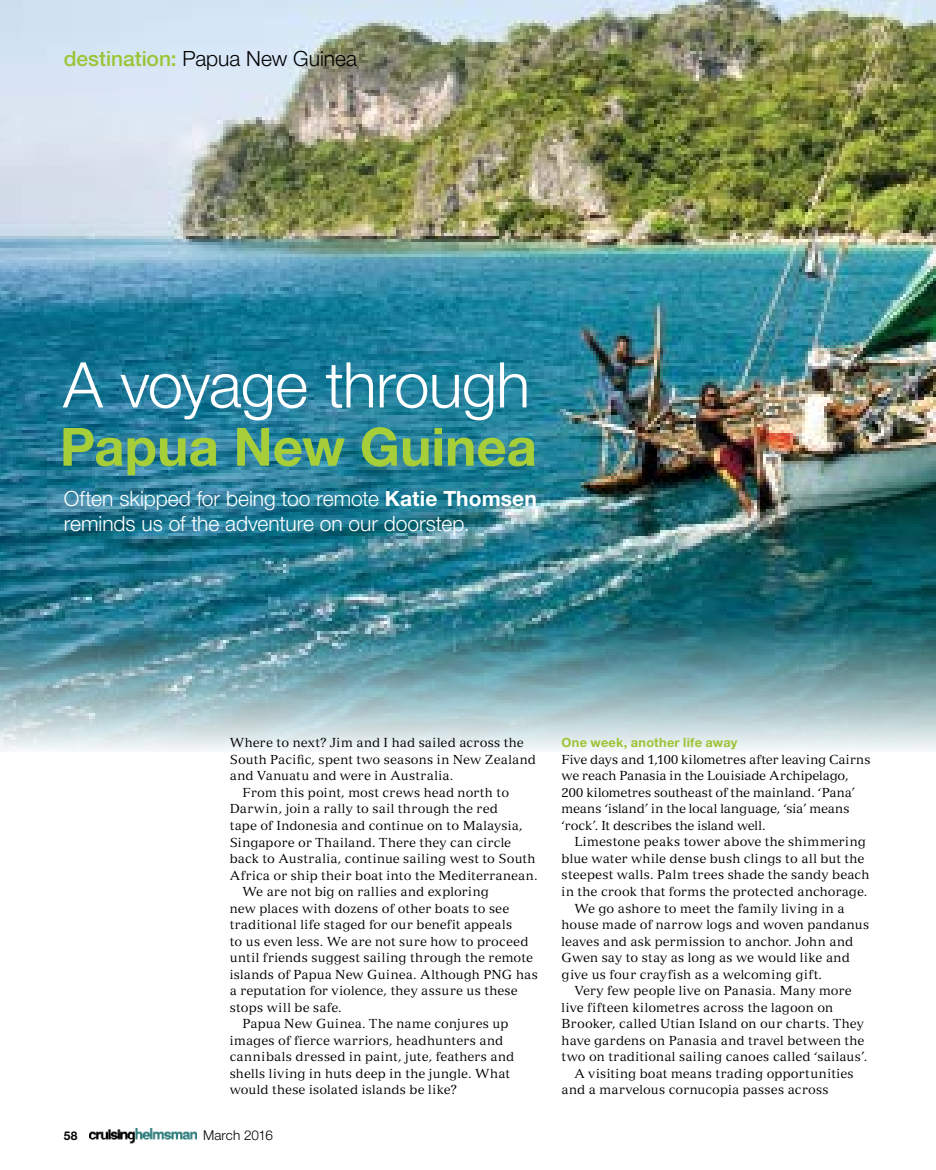
<style>
.page{position:relative;width:936px;height:1170px;background:#fff}
.page>*{position:absolute;margin:0;border:0;box-sizing:border-box;transform-origin:0 0}
.t1{font:300 63px "Helvetica Neue LT Std";letter-spacing:-.015em;color:#fff}
.t2{font:700 52.8px "Helvetica Neue LT Std";color:#a6ce39}
.t3{font:300 21px/25.5px "Helvetica Neue LT Std";letter-spacing:-.005em;color:#fff}
.t4{font:300 21px "Helvetica Neue LT Std";color:#000}
.t5{font:300 13.5px "Helvetica Neue LT Std";color:#000}
.t6{font:12.75px "Versailles LT Std";letter-spacing:.015em;color:#000}
.t7{font:12.75px/16.5px "Versailles LT Std";letter-spacing:-.005em;color:#000}
.t8{font:700 12.75px "Helvetica Neue LT Std";letter-spacing:.02em;color:#9dc436}
.t9{font:700 12px "Helvetica Neue LT Std";color:#000}
.s1{font-weight:500;color:#9dc436}
.s2{font-weight:700}
</style>
<div class="page">
<img style="left:0;top:0;width:935px;height:750px">
<img style="left:90px;top:1128px;width:106px;height:15px">
<h3 class="t4" style="left:64px;top:46px;width:295px"><span class="s1">destination:</span> Papua New Guinea</h3>
<h1 class="t1" style="left:63px;top:346px;width:468px">A voyage through</h1>
<h2 class="t2" style="left:60px;top:414px;width:478px">Papua New Guinea</h2>
<h3 class="t3" style="left:64px;top:485px;width:474px">Often skipped for being too remote <span class="s2">Katie Thomsen </span>reminds us of the adventure on our doorstep.</h3>
<p class="t6" style="left:230px;top:735px;width:295px">Where to next? Jim and I had sailed across the</p>
<p class="t6" style="left:230px;top:751px;width:307px">South Pacific, spent two seasons in New Zealand</p>
<p class="t6" style="left:230px;top:768px;width:225px">and Vanuatu and were in Australia.</p>
<p class="t6" style="left:242px;top:784px;width:268px">From this point, most crews head north to</p>
<p class="t6" style="left:230px;top:801px;width:269px">Darwin, join a rally to sail through the red</p>
<p class="t6" style="left:230px;top:817px;width:294px">tape of Indonesia and continue on to Malaysia,</p>
<p class="t6" style="left:230px;top:834px;width:283px">Singapore or Thailand. There they can circle</p>
<p class="t6" style="left:230px;top:850px;width:307px">back to Australia, continue sailing west to South</p>
<p class="t6" style="left:230px;top:867px;width:309px">Africa or ship their boat into the Mediterranean.</p>
<p class="t6" style="left:242px;top:883px;width:248px">We are not big on rallies and exploring</p>
<p class="t6" style="left:230px;top:900px;width:281px">new places with dozens of other boats to see</p>
<p class="t6" style="left:230px;top:916px;width:284px">traditional life staged for our benefit appeals</p>
<p class="t6" style="left:230px;top:933px;width:300px">to us even less. We are not sure how to proceed</p>
<p class="t6" style="left:230px;top:949px;width:305px">until friends suggest sailing through the remote</p>
<p class="t6" style="left:230px;top:966px;width:309px">islands of Papua New Guinea. Although PNG has</p>
<p class="t6" style="left:230px;top:982px;width:289px">a reputation for violence, they assure us these</p>
<p class="t6" style="left:230px;top:999px;width:114px">stops will be safe.</p>
<p class="t6" style="left:242px;top:1015px;width:267px">Papua New Guinea. The name conjures up</p>
<p class="t6" style="left:230px;top:1032px;width:275px">images of fierce warriors, headhunters and</p>
<p class="t6" style="left:230px;top:1048px;width:286px">cannibals dressed in paint, jute, feathers and</p>
<p class="t6" style="left:230px;top:1065px;width:282px">shells living in huts deep in the jungle. What</p>
<p class="t6" style="left:230px;top:1081px;width:229px">would these isolated islands be like?</p>
<p class="t9" style="left:64px;top:1127px;width:15px">58</p>
<p class="t5" style="left:203px;top:1126px;width:71px">March 2016</p>
<p class="t8" style="left:561px;top:735px;width:177px">One week, another life away</p>
<p class="t7" style="left:561px;top:751px;width:310px">Five days and 1,100 kilometres after leaving Cairns we reach Panasia in the Louisiade Archipelago, 200 kilometres southeast of the mainland. ‘Pana’ means ‘island’ in the local language, ‘sia’ means ‘rock’. It describes the island well.</p>
<p class="t6" style="left:574px;top:834px;width:293px">Limestone peaks tower above the shimmering</p>
<p class="t6" style="left:561px;top:850px;width:304px">blue water while dense bush clings to all but the</p>
<p class="t6" style="left:561px;top:867px;width:309px">steepest walls. Palm trees shade the sandy beach</p>
<p class="t6" style="left:561px;top:883px;width:307px">in the crook that forms the protected anchorage.</p>
<p class="t6" style="left:574px;top:900px;width:272px">We go ashore to meet the family living in a</p>
<p class="t6" style="left:561px;top:916px;width:309px">house made of narrow logs and woven pandanus</p>
<p class="t6" style="left:561px;top:933px;width:293px">leaves and ask permission to anchor. John and</p>
<p class="t6" style="left:561px;top:949px;width:289px">Gwen say to stay as long as we would like and</p>
<p class="t6" style="left:561px;top:966px;width:262px">give us four crayfish as a welcoming gift.</p>
<p class="t6" style="left:574px;top:982px;width:279px">Very few people live on Panasia. Many more</p>
<p class="t6" style="left:561px;top:999px;width:273px">live fifteen kilometres across the lagoon on</p>
<p class="t6" style="left:561px;top:1015px;width:304px">Brooker, called Utian Island on our charts. They</p>
<p class="t6" style="left:561px;top:1032px;width:304px">have gardens on Panasia and travel between the</p>
<p class="t6" style="left:561px;top:1048px;width:307px">two on traditional sailing canoes called ‘sailaus’.</p>
<p class="t6" style="left:574px;top:1065px;width:281px">A visiting boat means trading opportunities</p>
<p class="t6" style="left:561px;top:1081px;width:268px">and a marvelous cornucopia passes across</p>
</div>
